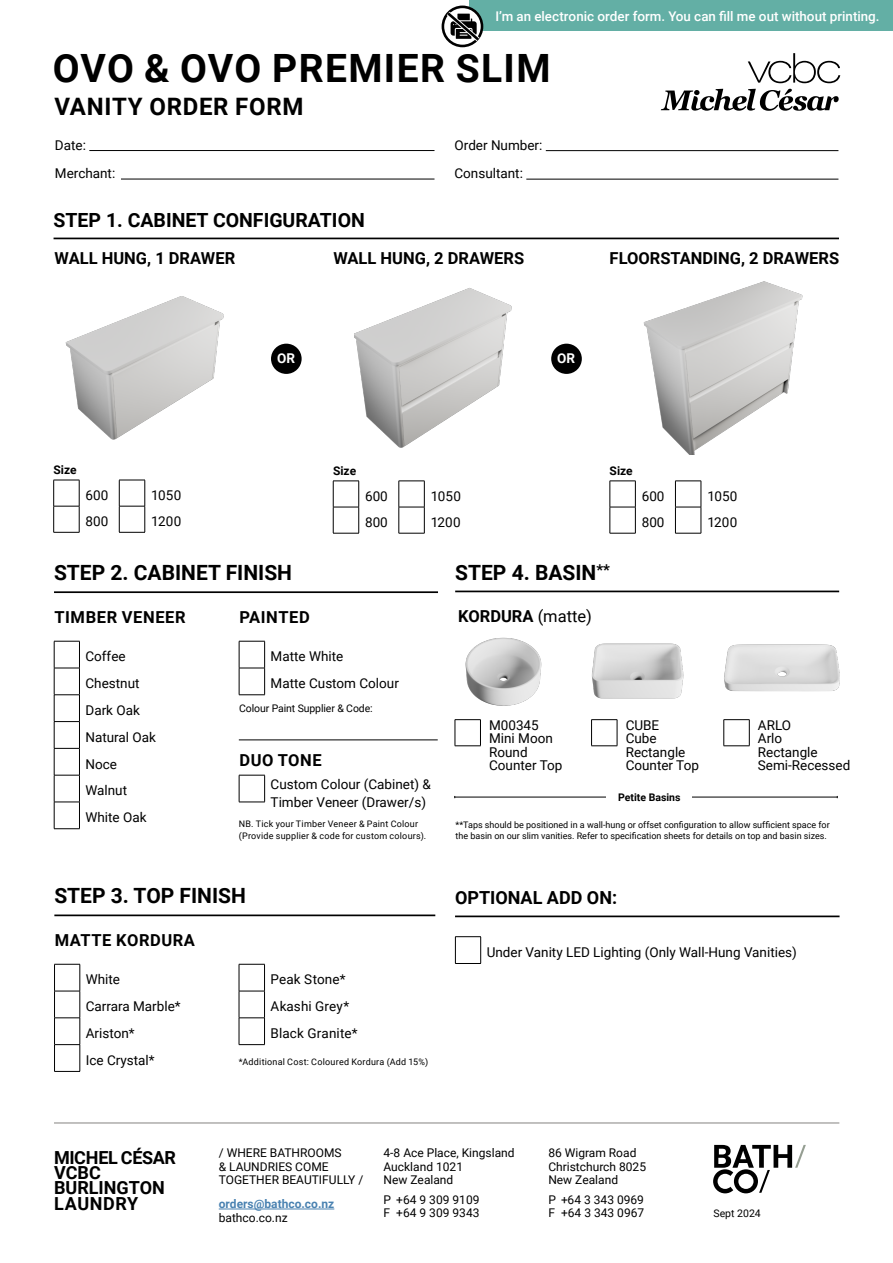
<style>
.page{position:relative;width:893px;height:1263px;background:#fff}
.page>*{position:absolute;margin:0;border:0;box-sizing:border-box;transform-origin:0 0}
.t1{font:700 39px "Roboto";letter-spacing:.035em;color:#000}
.t2{font:700 24px "Roboto";letter-spacing:.03em;color:#000}
.t3{font:700 21px "Roboto";color:#000}
.t4{font:700 19.5px "Roboto";color:#000}
.t5{font:700 18px/15.3px "Roboto";color:#000}
.t6{font:700 16.5px "Roboto";color:#000}
.t7{font:700 16.5px "Roboto";letter-spacing:.035em;color:#000}
.t8{font:13.5px/13.5px "Roboto";color:#000}
.t9{font:700 13.5px "Roboto";color:#fff}
.t10{font:500 13.35px "Roboto";color:#fff}
.t11{font:12px/13.5px "Roboto";color:#000}
.t12{font:700 12px "Roboto";color:#4a82b1}
.t13{font:700 12px "Roboto";color:#000}
.t14{font:10.5px "Roboto";letter-spacing:-.01em;color:#000}
.t15{font:700 10.5px "Roboto";color:#000}
.t16{font:9px/10.8px "Roboto";color:#000}
.t17{font:9px/12px "Roboto";letter-spacing:.025em;color:#000}
.s1{font-weight:400}
</style>
<div class="page">
<svg style="left:661px;top:89px;width:178px;height:22px"></svg>
<svg style="left:713px;top:1145px;width:93px;height:48px"></svg>
<hr style="left:219px;top:1209px;width:115px;height:1px;background:#4a82b1">
<hr style="left:54px;top:1123px;width:785px;height:1px;background:#858380">
<div style="left:469px;top:0;width:424px;height:31px;background:#63afa5"></div>
<div style="left:442px;top:6px;width:41px;height:41px;border:3px solid #000;border-radius:50%"></div>
<svg style="left:442px;top:7px;width:42px;height:39px"></svg>
<hr style="left:89px;top:150px;width:345px;height:1px;background:#000">
<hr style="left:121px;top:179px;width:313px;height:1px;background:#000">
<hr style="left:546px;top:150px;width:292px;height:1px;background:#000">
<hr style="left:526px;top:179px;width:312px;height:1px;background:#000">
<svg style="left:748px;top:53px;width:92px;height:30px"></svg>
<hr style="left:54px;top:238px;width:785px;height:1px;background:#000">
<img style="left:66px;top:296px;width:158px;height:143px">
<svg style="left:455px;top:719px;width:26px;height:27px"></svg>
<svg style="left:591px;top:719px;width:27px;height:27px"></svg>
<svg style="left:723px;top:719px;width:27px;height:27px"></svg>
<hr style="left:455px;top:797px;width:382px;height:1px;background:#000">
<div style="left:606px;top:788px;width:86px;height:16px;background:#fff"></div>
<hr style="left:455px;top:591px;width:384px;height:1px;background:#000">
<img style="left:591px;top:643px;width:93px;height:56px">
<img style="left:465px;top:637px;width:77px;height:69px">
<img style="left:724px;top:644px;width:115px;height:48px">
<hr style="left:455px;top:915px;width:384px;height:2px;background:#000">
<svg style="left:455px;top:936px;width:26px;height:28px"></svg>
<div style="left:271px;top:344px;width:31px;height:30px;background:#000;border-radius:50%"></div>
<img style="left:354px;top:288px;width:158px;height:160px">
<img style="left:643px;top:281px;width:160px;height:173px">
<svg style="left:675px;top:481px;width:27px;height:53px"></svg>
<svg style="left:610px;top:481px;width:26px;height:53px"></svg>
<hr style="left:54px;top:914px;width:381px;height:2px;background:#000">
<svg style="left:54px;top:964px;width:27px;height:108px"></svg>
<svg style="left:239px;top:964px;width:26px;height:81px"></svg>
<hr style="left:54px;top:591px;width:384px;height:2px;background:#000">
<svg style="left:239px;top:641px;width:26px;height:54px"></svg>
<svg style="left:54px;top:641px;width:26px;height:188px"></svg>
<svg style="left:239px;top:775px;width:26px;height:28px"></svg>
<hr style="left:239px;top:740px;width:199px;height:1px;background:#000">
<svg style="left:399px;top:481px;width:26px;height:53px"></svg>
<svg style="left:333px;top:481px;width:26px;height:53px"></svg>
<svg style="left:119px;top:480px;width:27px;height:53px"></svg>
<svg style="left:53px;top:480px;width:27px;height:53px"></svg>
<div style="left:551px;top:344px;width:31px;height:30px;background:#000;border-radius:50%"></div>
<p class="t10" style="left:495px;top:7px;width:386px">I’m an electronic order form. You can fill me out without printing.</p>
<h1 class="t1" style="left:53px;top:41px;width:499px">OVO &amp; OVO PREMIER SLIM</h1>
<h2 class="t2" style="left:54px;top:89px;width:250px">VANITY ORDER FORM</h2>
<p class="t8" style="left:55px;top:130px;width:62px;line-height:28.5px">Date:<br>Merchant:</p>
<p class="t8" style="left:454px;top:130px;width:89px;line-height:28.5px">Order Number:<br>Consultant:</p>
<h3 class="t4" style="left:54px;top:206px;width:313px">STEP 1. CABINET CONFIGURATION</h3>
<p class="t6" style="left:55px;top:247px;width:182px">WALL HUNG, 1 DRAWER</p>
<p class="t6" style="left:333px;top:247px;width:192px">WALL HUNG, 2 DRAWERS</p>
<p class="t9" style="left:277px;top:349px;width:19px">OR</p>
<p class="t9" style="left:557px;top:349px;width:19px">OR</p>
<p class="t6" style="left:610px;top:247px;width:231px">FLOORSTANDING, 2 DRAWERS</p>
<p class="t13" style="left:53px;top:461px;width:25px">Size</p>
<p class="t8" style="left:86px;top:488px;width:24px">600</p>
<p class="t8" style="left:151px;top:488px;width:32px">1050</p>
<p class="t8" style="left:86px;top:514px;width:24px">800</p>
<p class="t8" style="left:151px;top:514px;width:32px">1200</p>
<p class="t13" style="left:333px;top:462px;width:25px">Size</p>
<p class="t8" style="left:365px;top:489px;width:24px">600</p>
<p class="t8" style="left:431px;top:489px;width:32px">1050</p>
<p class="t8" style="left:365px;top:515px;width:24px">800</p>
<p class="t8" style="left:431px;top:515px;width:32px">1200</p>
<p class="t13" style="left:610px;top:462px;width:25px">Size</p>
<p class="t8" style="left:642px;top:489px;width:24px">600</p>
<p class="t8" style="left:707px;top:489px;width:32px">1050</p>
<p class="t8" style="left:642px;top:515px;width:24px">800</p>
<p class="t8" style="left:707px;top:515px;width:32px">1200</p>
<h3 class="t3" style="left:54px;top:558px;width:240px">STEP 2. CABINET FINISH</h3>
<p class="t7" style="left:54px;top:606px;width:133px">TIMBER VENEER</p>
<p class="t7" style="left:239px;top:606px;width:72px">PAINTED</p>
<p class="t8" style="left:85px;top:649px;width:42px">Coffee</p>
<p class="t8" style="left:271px;top:649px;width:74px">Matte White</p>
<p class="t8" style="left:85px;top:676px;width:56px">Chestnut</p>
<p class="t8" style="left:271px;top:676px;width:130px">Matte Custom Colour</p>
<p class="t8" style="left:85px;top:696px;width:72px;line-height:26.8px">Dark Oak<br>Natural Oak<br>Noce</p>
<p class="t14" style="left:239px;top:701px;width:135px">Colour Paint Supplier &amp; Code:</p>
<p class="t6" style="left:239px;top:748px;width:84px">DUO TONE</p>
<p class="t8" style="left:85px;top:783px;width:43px">Walnut</p>
<p class="t8" style="left:271px;top:775px;width:162px;line-height:18px">Custom Colour (Cabinet) &amp;<br>Timber Veneer (Drawer/s)</p>
<p class="t8" style="left:85px;top:810px;width:63px">White Oak</p>
<p class="t17" style="left:239px;top:817px;width:189px">NB. Tick your Timber Veneer &amp; Paint Colour (Provide supplier &amp; code for custom colours).</p>
<h3 class="t3" style="left:54px;top:881px;width:193px">STEP 3. TOP FINISH</h3>
<p class="t7" style="left:55px;top:929px;width:142px">MATTE KORDURA</p>
<p class="t8" style="left:86px;top:972px;width:36px">White</p>
<p class="t8" style="left:271px;top:972px;width:77px">Peak Stone*</p>
<p class="t8" style="left:86px;top:999px;width:96px">Carrara Marble*</p>
<p class="t8" style="left:271px;top:999px;width:80px">Akashi Grey*</p>
<p class="t8" style="left:86px;top:1026px;width:50px">Ariston*</p>
<p class="t8" style="left:271px;top:1026px;width:89px">Black Granite*</p>
<p class="t8" style="left:86px;top:1053px;width:70px">Ice Crystal*</p>
<p class="t17" style="left:239px;top:1055px;width:191px">*Additional Cost: Coloured Kordura (Add 15%)</p>
<h3 class="t3" style="left:455px;top:557px;width:156px">STEP 4. BASIN<sup>**</sup></h3>
<p class="t6" style="left:458px;top:605px;width:135px">KORDURA <span class="s1">(matte)</span></p>
<p class="t8" style="left:489px;top:717px;width:75px">M00345<br>Mini Moon<br>Round<br>Counter Top</p>
<p class="t8" style="left:626px;top:717px;width:75px">CUBE<br>Cube<br>Rectangle<br>Counter Top</p>
<p class="t8" style="left:758px;top:717px;width:94px">ARLO<br>Arlo<br>Rectangle<br>Semi-Recessed</p>
<p class="t15" style="left:618px;top:790px;width:64px">Petite Basins</p>
<p class="t16" style="left:455px;top:819px;width:376px">**Taps should be positioned in a wall-hung or offset configuration to allow sufficient space for the basin on our slim vanities. Refer to specification sheets for details on top and basin sizes.</p>
<h3 class="t5" style="left:455px;top:890px;width:164px">OPTIONAL ADD ON:</h3>
<p class="t8" style="left:487px;top:945px;width:312px">Under Vanity LED Lighting (Only Wall-Hung Vanities)</p>
<h3 class="t5" style="left:54px;top:1149px;width:124px">MICHEL CÉSAR<br>VCBC<br>BURLINGTON<br>LAUNDRY</h3>
<p class="t11" style="left:384px;top:1146px;width:133px">4-8 Ace Place, Kingsland<br>Auckland 1021<br>New Zealand</p>
<p class="t11" style="left:548px;top:1146px;width:99px">86 Wigram Road<br>Christchurch 8025<br>New Zealand</p>
<p class="t11" style="left:548px;top:1192px;width:97px">P +64 3 343 0969<br>F +64 3 343 0967</p>
<p class="t11" style="left:219px;top:1146px;width:146px">/ WHERE BATHROOMS<br>&amp; LAUNDRIES COME<br>TOGETHER BEAUTIFULLY /</p>
<p class="t12" style="left:219px;top:1195px;width:117px">orders@bathco.co.nz</p>
<p class="t11" style="left:219px;top:1210px;width:70px">bathco.co.nz</p>
<p class="t14" style="left:713px;top:1206px;width:49px">Sept 2024</p>
<p class="t11" style="left:384px;top:1192px;width:97px">P +64 9 309 9109<br>F +64 9 309 9343</p>
</div>
